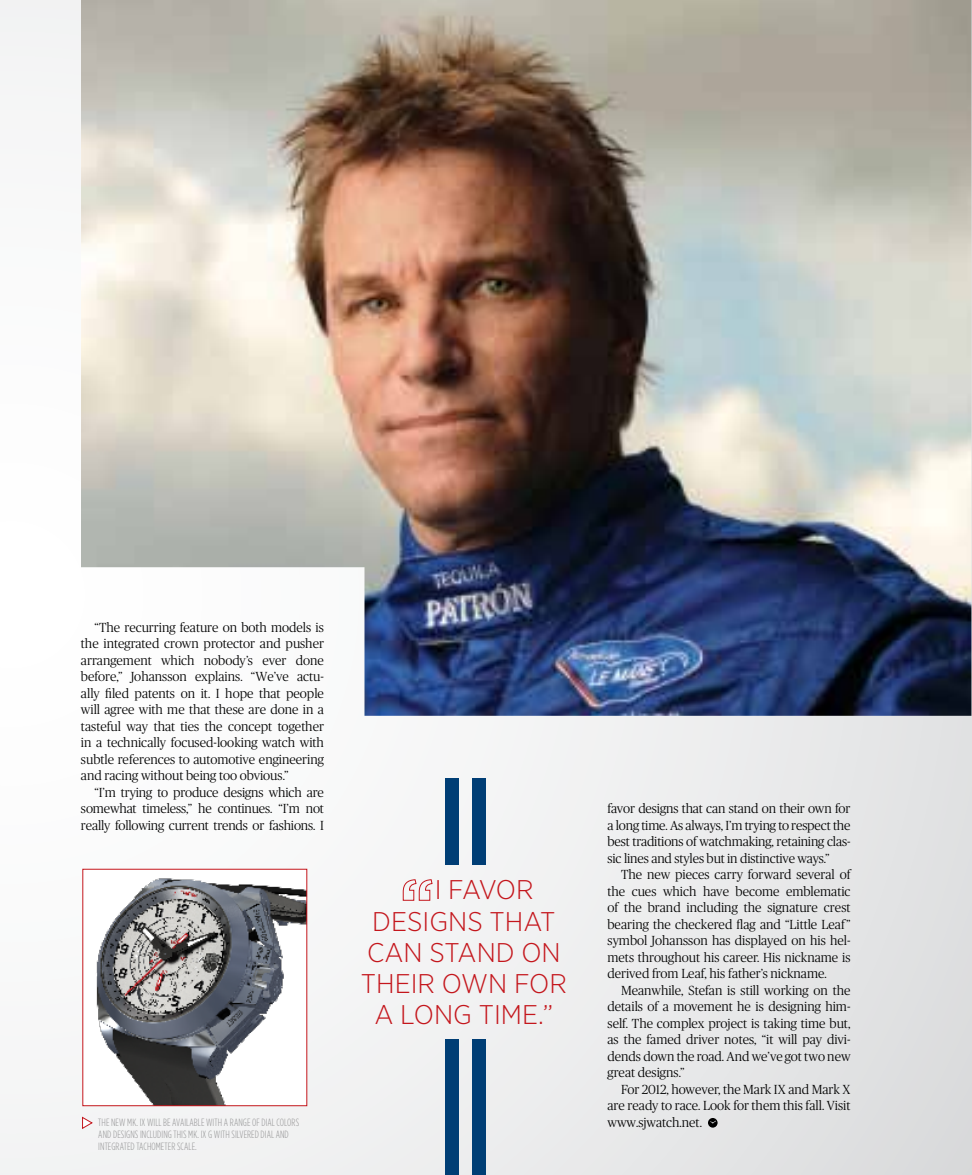
<style>
.page{position:relative;width:972px;height:1175px;background:#fff}
.page>*{position:absolute;margin:0;border:0;box-sizing:border-box;transform-origin:0 0}
.t1{font:300 27px "Gotham Narrow";color:#c4161c;scale:1.05 1}
.t2{font:300 13.2px/16.5px "Publico Headline";color:#000;text-align:justify}
.t3{font:300 10.5px/12px "Gotham Condensed";letter-spacing:.005em;color:#949495}
</style>
<div class="page">
<div style="left:0;top:0;width:972px;height:1174px;background:linear-gradient(to right,#fefefe,#e1e1e3)"></div>
<div style="left:446px;top:778px;width:13px;height:86px;background:#003e75"></div>
<div style="left:446px;top:1040px;width:13px;height:134px;background:#003e75"></div>
<div style="left:472px;top:778px;width:14px;height:86px;background:#003e75"></div>
<div style="left:472px;top:1040px;width:14px;height:134px;background:#003e75"></div>
<img style="left:81px;top:0;width:890px;height:716px">
<svg style="left:708px;top:1118px;width:10px;height:9px"></svg>
<img style="left:84px;top:870px;width:221px;height:234px">
<div style="left:82px;top:868px;width:225px;height:238px;border:1px solid #c4161c"></div>
<svg style="left:82px;top:1117px;width:10px;height:11px"></svg>
<svg style="left:402px;top:879px;width:31px;height:22px"></svg>
<p class="t2" style="left:81px;top:618px;width:245px;text-indent:14px">“The recurring feature on both models is the integrated crown protector and pusher arrangement which nobody’s ever done before,” Johansson explains. “We’ve actu&shy;ally filed patents on it. I hope that people will agree with me that these are done in a tasteful way that ties the concept together in a technically focused-looking watch with subtle references to automotive engineering and racing without being too obvious.”</p>
<p class="t2" style="left:81px;top:783px;width:245px;text-indent:14px">“I’m trying to produce designs which are somewhat timeless,” he continues. “I’m not really following current trends or fashions. I</p>
<h1 class="t1" style="left:435px;top:873px;width:96px">I FAVOR</h1>
<h1 class="t1" style="left:372px;top:904px;width:174px">DESIGNS THAT</h1>
<h1 class="t1" style="left:367px;top:935px;width:186px">CAN STAND ON</h1>
<h1 class="t1" style="left:361px;top:966px;width:198px">THEIR OWN FOR</h1>
<h1 class="t1" style="left:374px;top:997px;width:172px">A LONG TIME.”</h1>
<p class="t2" style="left:608px;top:799px;width:245px">favor designs that can stand on their own for a long time. As always, I’m trying to respect the best traditions of watchmaking, retaining clas&shy;sic lines and styles but in distinctive ways.”</p>
<p class="t2" style="left:608px;top:865px;width:245px;text-indent:14px">The new pieces carry forward several of the cues which have become emblematic of the brand including the signature crest bearing the checkered flag and “Little Leaf” symbol Johansson has displayed on his hel&shy;mets throughout his career. His nickname is derived from Leaf, his father’s nickname.</p>
<p class="t2" style="left:608px;top:981px;width:245px;text-indent:14px">Meanwhile, Stefan is still working on the details of a movement he is designing him&shy;self. The complex project is taking time but, as the famed driver notes, “it will pay divi&shy;dends down the road. And we’ve got two new great designs.”</p>
<p class="t2" style="left:608px;top:1080px;width:244px;text-align:right">For 2012, however, the Mark IX and Mark X are ready to race. Look for them this fall. Visit</p>
<p class="t3" style="left:98px;top:1116px;width:202px">THE NEW MK. IX WILL BE AVAILABLE WITH A RANGE OF DIAL COLORS</p>
<p class="t2" style="left:608px;top:1113px;width:96px">www.sjwatch.net.</p>
<p class="t3" style="left:98px;top:1128px;width:192px">AND DESIGNS INCLUDING THIS MK. IX G WITH SILVERED DIAL AND<br>INTEGRATED TACHOMETER SCALE.</p>
</div>
